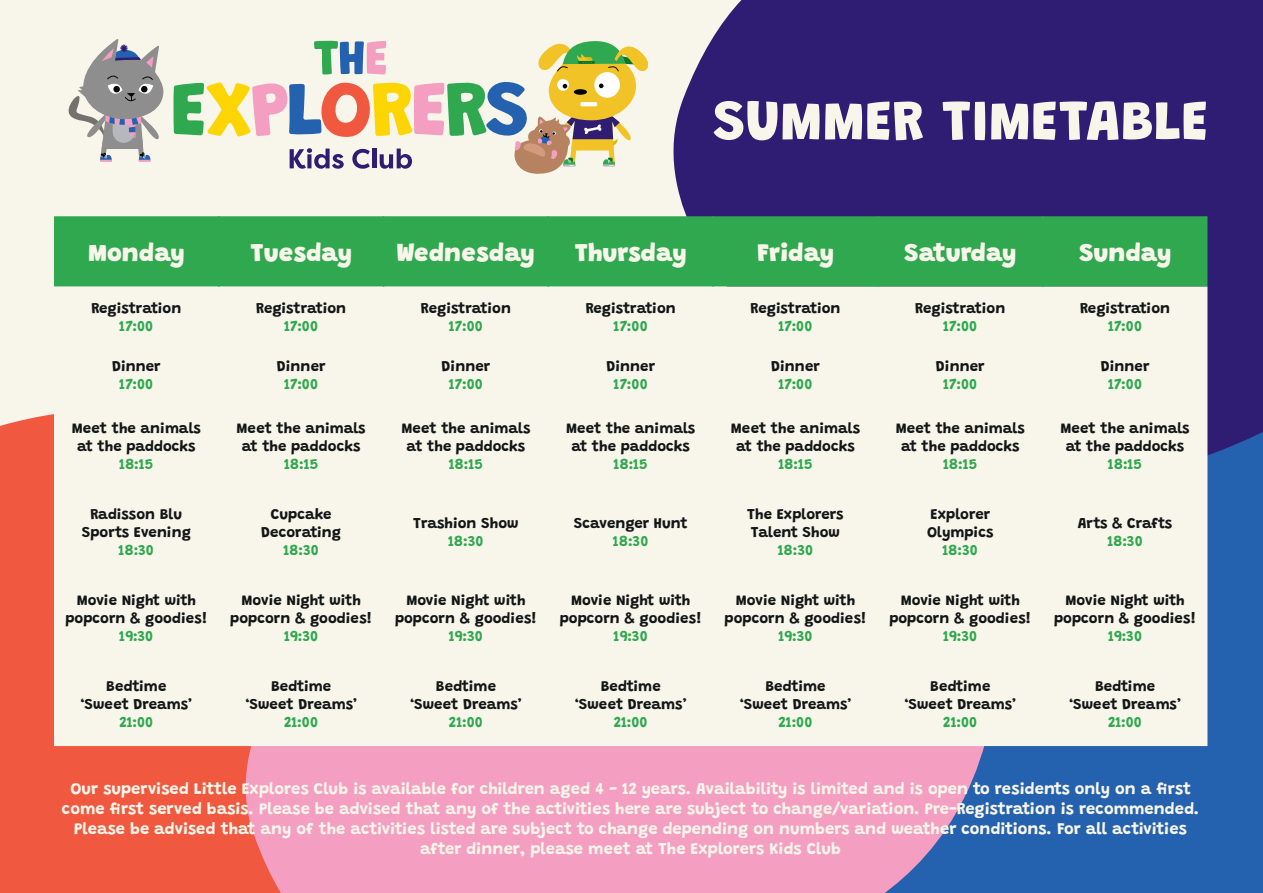
<style>
.page{position:relative;width:1263px;height:893px;background:#fff}
.page>*{position:absolute;margin:0;border:0;box-sizing:border-box;transform-origin:0 0}
.t1{font:800 57.15px "Grandstander";letter-spacing:.005em;color:#f8f6ea}
.t2{font:900 25.5px "Grandstander";color:#f8f6ea}
.t3{font:700 16.5px/19.8px "Grandstander";color:#f8f6ea;text-align:center}
.t4{font:700 15px/18px "Grandstander";color:#121616;text-align:center}
.t5{font:700 15px "Grandstander";color:#2fa84f}
.s1{color:#2fa84f}
</style>
<div class="page">
<div style="left:0;top:0;width:616px;height:365px;background:#f8f6ea"></div>
<div style="left:1045px;top:494px;width:218px;height:399px;background:#2461ae"></div>
<div style="left:0;top:365px;width:194px;height:528px;background:#f05940"></div>
<svg style="left:173px;top:34px;width:443px;height:144px;background:#d7d3b8"></svg>
<svg style="left:57px;top:39px;width:106px;height:123px;background:#c1bfbd"></svg>
<svg style="left:616px;top:0;width:647px;height:494px;background:#43347e"></svg>
<svg style="left:194px;top:746px;width:851px;height:147px;background:#db92b6"></svg>
<div style="left:54px;top:216px;width:1153px;height:71px;background:#2fa84f"></div>
<div style="left:54px;top:287px;width:1153px;height:459px;background:#f8f6ea"></div>
<hr style="left:218px;top:216px;width:2px;height:71px;background:#2fa84f">
<hr style="left:383px;top:216px;width:1px;height:71px;background:#2fa84f">
<hr style="left:548px;top:216px;width:1px;height:71px;background:#2fa84f">
<hr style="left:712px;top:216px;width:2px;height:71px;background:#2fa84f">
<hr style="left:877px;top:216px;width:2px;height:71px;background:#2fa84f">
<hr style="left:1042px;top:216px;width:1px;height:71px;background:#2fa84f">
<p class="t1" style="left:713px;top:73px;width:497px">SUMMER TIMETABLE</p>
<p class="t2" style="left:88px;top:231px;width:98px">Monday</p>
<p class="t2" style="left:250px;top:231px;width:103px">Tuesday</p>
<p class="t2" style="left:397px;top:231px;width:139px">Wednesday</p>
<p class="t2" style="left:575px;top:231px;width:113px">Thursday</p>
<p class="t2" style="left:757px;top:231px;width:78px">Friday</p>
<p class="t2" style="left:904px;top:231px;width:114px">Saturday</p>
<p class="t2" style="left:1079px;top:231px;width:94px">Sunday</p>
<p class="t4" style="left:91px;top:298px;width:92px">Registration</p>
<p class="t5" style="left:119px;top:314px;width:36px">17:00</p>
<p class="t4" style="left:256px;top:298px;width:92px">Registration</p>
<p class="t5" style="left:284px;top:314px;width:36px">17:00</p>
<p class="t4" style="left:421px;top:298px;width:92px">Registration</p>
<p class="t5" style="left:449px;top:314px;width:36px">17:00</p>
<p class="t4" style="left:586px;top:298px;width:92px">Registration</p>
<p class="t5" style="left:614px;top:314px;width:36px">17:00</p>
<p class="t4" style="left:750px;top:298px;width:92px">Registration</p>
<p class="t5" style="left:778px;top:314px;width:36px">17:00</p>
<p class="t4" style="left:915px;top:298px;width:92px">Registration</p>
<p class="t5" style="left:943px;top:314px;width:36px">17:00</p>
<p class="t4" style="left:1080px;top:298px;width:92px">Registration</p>
<p class="t5" style="left:1108px;top:314px;width:36px">17:00</p>
<p class="t4" style="left:112px;top:356px;width:50px">Dinner</p>
<p class="t5" style="left:119px;top:372px;width:36px">17:00</p>
<p class="t4" style="left:277px;top:356px;width:50px">Dinner</p>
<p class="t5" style="left:284px;top:372px;width:36px">17:00</p>
<p class="t4" style="left:442px;top:356px;width:50px">Dinner</p>
<p class="t5" style="left:449px;top:372px;width:36px">17:00</p>
<p class="t4" style="left:606px;top:356px;width:50px">Dinner</p>
<p class="t5" style="left:614px;top:372px;width:36px">17:00</p>
<p class="t4" style="left:771px;top:356px;width:50px">Dinner</p>
<p class="t5" style="left:778px;top:372px;width:36px">17:00</p>
<p class="t4" style="left:936px;top:356px;width:50px">Dinner</p>
<p class="t5" style="left:943px;top:372px;width:36px">17:00</p>
<p class="t4" style="left:1101px;top:356px;width:50px">Dinner</p>
<p class="t5" style="left:1108px;top:372px;width:36px">17:00</p>
<p class="t4" style="left:72px;top:418px;width:131px">Meet the animals at the paddocks<br><span class="s1">18:15</span></p>
<p class="t4" style="left:237px;top:418px;width:131px">Meet the animals at the paddocks<br><span class="s1">18:15</span></p>
<p class="t4" style="left:401px;top:418px;width:131px">Meet the animals at the paddocks<br><span class="s1">18:15</span></p>
<p class="t4" style="left:566px;top:418px;width:131px">Meet the animals at the paddocks<br><span class="s1">18:15</span></p>
<p class="t4" style="left:731px;top:418px;width:131px">Meet the animals at the paddocks<br><span class="s1">18:15</span></p>
<p class="t4" style="left:896px;top:418px;width:131px">Meet the animals at the paddocks<br><span class="s1">18:15</span></p>
<p class="t4" style="left:1060px;top:418px;width:131px">Meet the animals at the paddocks<br><span class="s1">18:15</span></p>
<p class="t4" style="left:82px;top:504px;width:111px">Radisson Blu<br>Sports Evening<br><span class="s1">18:30</span></p>
<p class="t4" style="left:261px;top:504px;width:82px">Cupcake<br>Decorating<br><span class="s1">18:30</span></p>
<p class="t4" style="left:413px;top:513px;width:107px">Trashion Show<br><span class="s1">18:30</span></p>
<p class="t4" style="left:574px;top:513px;width:115px">Scavenger Hunt<br><span class="s1">18:30</span></p>
<p class="t4" style="left:747px;top:504px;width:98px">The Explorers<br>Talent Show<br><span class="s1">18:30</span></p>
<p class="t4" style="left:927px;top:504px;width:68px">Explorer<br>Olympics<br><span class="s1">18:30</span></p>
<p class="t4" style="left:1078px;top:513px;width:96px">Arts &amp; Crafts<br><span class="s1">18:30</span></p>
<p class="t4" style="left:65px;top:589px;width:143px">Movie Night with popcorn &amp; goodies!<br><span class="s1">19:30</span></p>
<p class="t4" style="left:230px;top:589px;width:143px">Movie Night with popcorn &amp; goodies!<br><span class="s1">19:30</span></p>
<p class="t4" style="left:395px;top:589px;width:143px">Movie Night with popcorn &amp; goodies!<br><span class="s1">19:30</span></p>
<p class="t4" style="left:560px;top:589px;width:143px">Movie Night with popcorn &amp; goodies!<br><span class="s1">19:30</span></p>
<p class="t4" style="left:724px;top:589px;width:143px">Movie Night with popcorn &amp; goodies!<br><span class="s1">19:30</span></p>
<p class="t4" style="left:889px;top:589px;width:143px">Movie Night with popcorn &amp; goodies!<br><span class="s1">19:30</span></p>
<p class="t4" style="left:1054px;top:589px;width:143px">Movie Night with popcorn &amp; goodies!<br><span class="s1">19:30</span></p>
<p class="t4" style="left:106px;top:675px;width:62px">Bedtime</p>
<p class="t4" style="left:81px;top:693px;width:113px">‘Sweet Dreams’</p>
<p class="t5" style="left:119px;top:709px;width:36px">21:00</p>
<p class="t4" style="left:271px;top:675px;width:62px">Bedtime</p>
<p class="t4" style="left:245px;top:693px;width:113px">‘Sweet Dreams’</p>
<p class="t5" style="left:284px;top:709px;width:36px">21:00</p>
<p class="t4" style="left:436px;top:675px;width:62px">Bedtime</p>
<p class="t4" style="left:410px;top:693px;width:113px">‘Sweet Dreams’</p>
<p class="t5" style="left:449px;top:709px;width:36px">21:00</p>
<p class="t4" style="left:601px;top:675px;width:62px">Bedtime</p>
<p class="t4" style="left:575px;top:693px;width:113px">‘Sweet Dreams’</p>
<p class="t5" style="left:614px;top:709px;width:36px">21:00</p>
<p class="t4" style="left:765px;top:675px;width:62px">Bedtime</p>
<p class="t4" style="left:740px;top:693px;width:113px">‘Sweet Dreams’</p>
<p class="t5" style="left:778px;top:709px;width:36px">21:00</p>
<p class="t4" style="left:930px;top:675px;width:62px">Bedtime</p>
<p class="t4" style="left:904px;top:693px;width:113px">‘Sweet Dreams’</p>
<p class="t5" style="left:943px;top:709px;width:36px">21:00</p>
<p class="t4" style="left:1095px;top:675px;width:62px">Bedtime</p>
<p class="t4" style="left:1069px;top:693px;width:113px">‘Sweet Dreams’</p>
<p class="t5" style="left:1108px;top:709px;width:36px">21:00</p>
<p class="t3" style="left:62px;top:778px;width:1139px">Our supervised Little Explores Club is available for children aged 4 - 12 years. Availability is limited and is open to residents only on a first come first served basis. Please be advised that any of the activities here are subject to change/variation. Pre-Registration is recommended.<br>Please be advised that any of the activities listed are subject to change depending on numbers and weather conditions. For all activities after dinner, please meet at The Explorers Kids Club</p>
</div>
